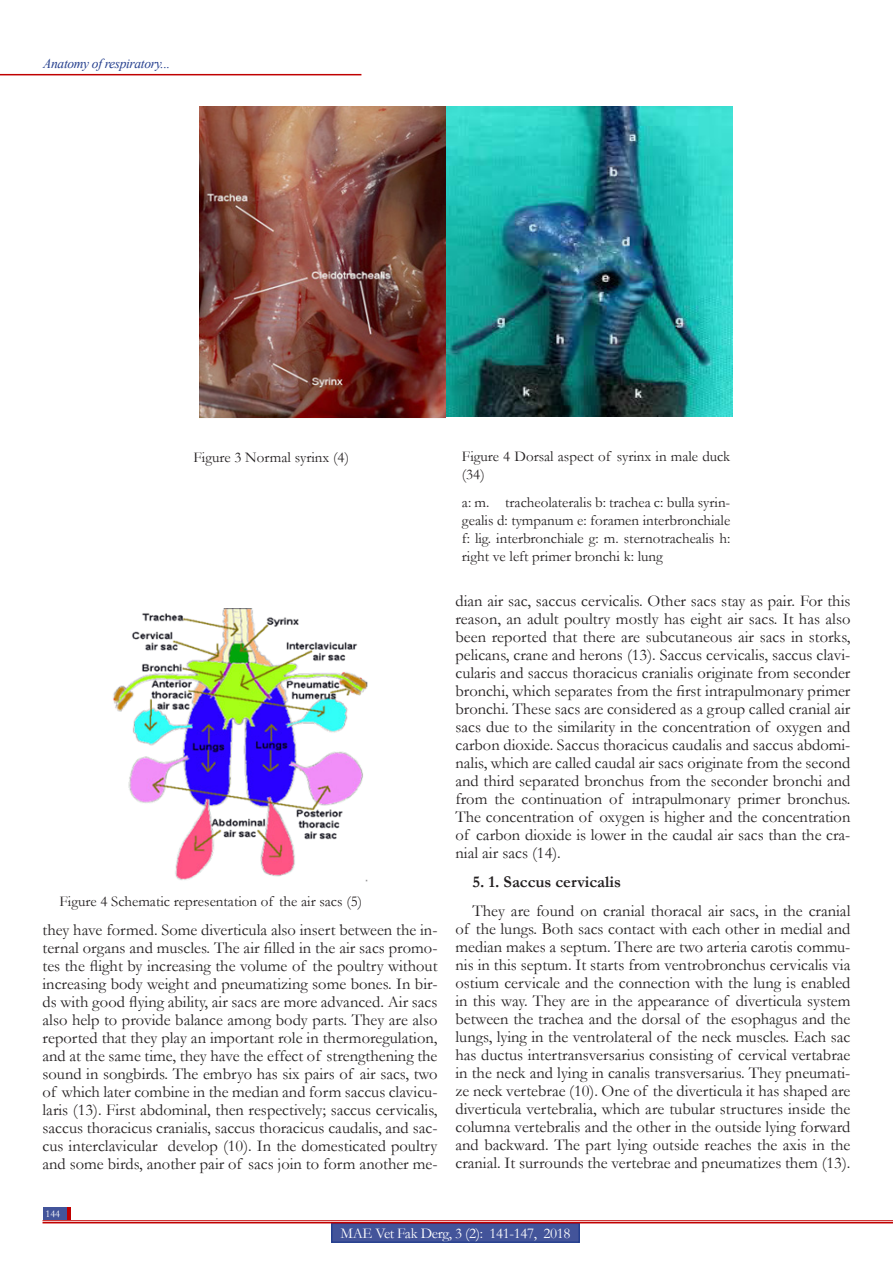
<style>
.page{position:relative;width:893px;height:1263px;background:#fff}
.page>*{position:absolute;margin:0;border:0;box-sizing:border-box;transform-origin:0 0}
.t1{font:16.5px/18px "Garamond";color:#231f20;text-align:justify}
.t2{font:700 16.5px "Garamond";color:#231f20}
.t3{font:15px/18px "Garamond";color:#231f20}
.t4{font:15px "Garamond";letter-spacing:-.025em;color:#fff}
.t5{font:italic 13.5px "Times New Roman";letter-spacing:-.025em;color:#253f8e}
.t6{font:10.5px "Garamond";color:#fff}
</style>
<div class="page">
<div style="left:43px;top:1207px;width:25px;height:12px;background:#43549a"></div>
<hr style="left:67px;top:1207px;width:4px;height:12px;background:#c00000">
<img style="left:200px;top:106px;width:533px;height:312px">
<img style="left:113px;top:608px;width:255px;height:274px">
<hr style="left:0;top:74px;width:361px;height:1px;background:#c00000">
<div style="left:332px;top:1223px;width:247px;height:19px;background:#43549a"></div>
<div style="left:331px;top:1222px;width:249px;height:21px;border:2px solid #253f8e"></div>
<hr style="left:43px;top:1220px;width:850px;height:1px;background:#c00000">
<hr style="left:43px;top:1222px;width:850px;height:1px;background:#c00000">
<p class="t5" style="left:43px;top:54px;width:128px">Anatomy of respiratory...</p>
<p class="t3" style="left:193px;top:447px;width:157px">Figure 3 Normal syrinx (4)</p>
<p class="t3" style="left:462px;top:446px;width:270px">Figure 4 Dorsal aspect of syrinx in male duck (34)</p>
<p class="t3" style="left:462px;top:493px;width:270px;text-align:justify">a: m. tracheolateralis b: trachea c: bulla syrin&shy;gealis d: tympanum e: foramen interbronchiale f: lig. interbronchiale g: m. sternotrachealis h: right ve left primer bronchi k: lung</p>
<p class="t3" style="left:60px;top:892px;width:304px">Figure 4 Schematic representation of the air sacs (5)</p>
<p class="t1" style="left:43px;top:920px;width:396px">they have formed. Some diverticula also insert between the in&shy;ternal organs and muscles. The air filled in the air sacs promo&shy;tes the flight by increasing the volume of the poultry without increasing body weight and pneumatizing some bones. In bir&shy;ds with good flying ability, air sacs are more advanced. Air sacs also help to provide balance among body parts. They are also reported that they play an important role in thermoregulation, and at the same time, they have the effect of strengthening the sound in songbirds. The embryo has six pairs of air sacs, two of which later combine in the median and form saccus clavicu&shy;laris (13). First abdominal, then respectively; saccus cervicalis, saccus thoracicus cranialis, saccus thoracicus caudalis, and sac&shy;cus interclavicular develop (10). In the domesticated poultry and some birds, another pair of sacs join to form another me-</p>
<p class="t6" style="left:45px;top:1206px;width:16px">144</p>
<p class="t1" style="left:455px;top:591px;width:396px">dian air sac, saccus cervicalis. Other sacs stay as pair. For this reason, an adult poultry mostly has eight air sacs. It has also been reported that there are subcutaneous air sacs in storks, pelicans, crane and herons (13). Saccus cervicalis, saccus clavi&shy;cularis and saccus thoracicus cranialis originate from seconder bronchi, which separates from the first intrapulmonary primer bronchi. These sacs are considered as a group called cranial air sacs due to the similarity in the concentration of oxygen and carbon dioxide. Saccus thoracicus caudalis and saccus abdomi&shy;nalis, which are called caudal air sacs originate from the second and third separated bronchus from the seconder bronchi and from the continuation of intrapulmonary primer bronchus.<br>The concentration of oxygen is higher and the concentration of carbon dioxide is lower in the caudal air sacs than the cra&shy;nial air sacs (14).</p>
<p class="t2" style="left:472px;top:870px;width:150px">5. 1. Saccus cervicalis</p>
<p class="t1" style="left:455px;top:901px;width:396px;text-indent:17px">They are found on cranial thoracal air sacs, in the cranial of the lungs. Both sacs contact with each other in medial and median makes a septum. There are two arteria carotis commu&shy;nis in this septum. It starts from ventrobronchus cervicalis via ostium cervicale and the connection with the lung is enabled in this way. They are in the appearance of diverticula system between the trachea and the dorsal of the esophagus and the lungs, lying in the ventrolateral of the neck muscles. Each sac has ductus intertransversarius consisting of cervical vertabrae in the neck and lying in canalis transversarius. They pneumati&shy;ze neck vertebrae (10). One of the diverticula it has shaped are diverticula vertebralia, which are tubular structures inside the columna vertebralis and the other in the outside lying forward and backward. The part lying outside reaches the axis in the cranial. It surrounds the vertebrae and pneumatizes them (13).</p>
<p class="t4" style="left:341px;top:1223px;width:231px">MAE Vet Fak Derg, 3 (2): 141-147, 2018</p>
</div>
